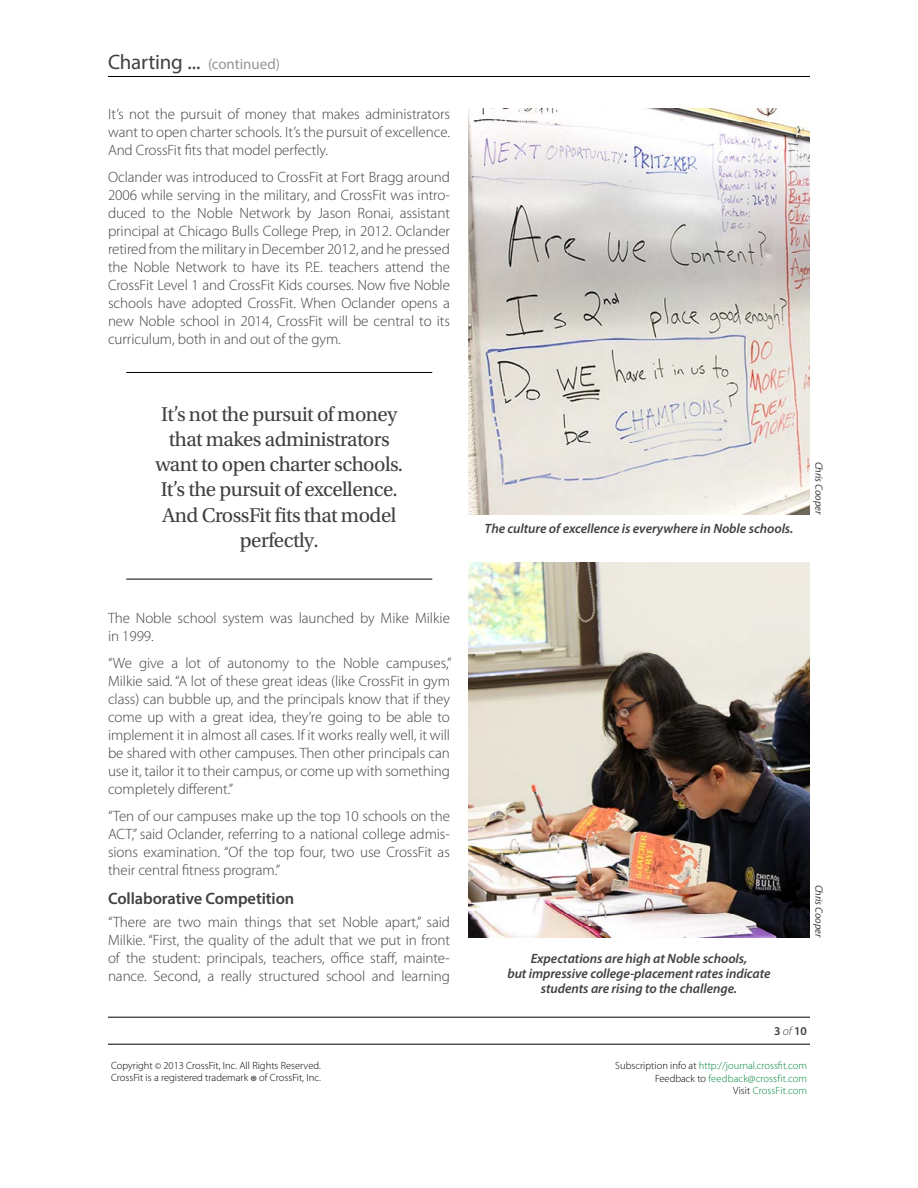
<style>
.page{position:relative;width:918px;height:1188px;background:#fff}
.page>*{position:absolute;margin:0;border:0;box-sizing:border-box;transform-origin:0 0}
.t1{font:21px/25.2px "Utopia Std";letter-spacing:-.025em;color:#414042;text-align:center}
.t2{font:21px "Myriad Pro";letter-spacing:-.01em;color:#414042}
.t3{font:600 16.5px "Myriad Pro";letter-spacing:-.005em;color:#414042}
.t4{font:300 15px/18px "Myriad Pro";letter-spacing:-.005em;color:#414042;text-align:justify}
.t5{font:italic 600 13.5px/15px "Myriad Pro";letter-spacing:-.005em;color:#414042;text-align:center}
.t6{font:600 12px "Myriad Pro";color:#414042}
.t7{font:300 10.5px/12.6px "Myriad Pro";color:#00853f;text-align:right}
.t8{font:300 10.5px/12px "Myriad Pro";color:#000}
.t9{font:italic 10.5px "Myriad Pro";letter-spacing:-.005em;color:#414042}
.s1{font-size:15px;color:#939598}
.s2{font-weight:300;font-style:italic}
.s3{font-size:9px}
.s4{font-size:16.5px}
.s5{color:#000}
</style>
<div class="page">
<hr style="left:108px;top:76px;width:702px;height:1px;background:#000">
<hr style="left:108px;top:1017px;width:702px;height:1px;background:#000">
<hr style="left:108px;top:1044px;width:702px;height:1px;background:#000">
<hr style="left:126px;top:372px;width:306px;height:1px;background:#000">
<hr style="left:126px;top:579px;width:306px;height:1px;background:#000">
<img style="left:468px;top:563px;width:342px;height:374px">
<img style="left:468px;top:108px;width:342px;height:406px">
<h1 class="t2" style="left:108px;top:49px;width:174px">Charting ... <span class="s1">(continued)</span></h1>
<p class="t4" style="left:108px;top:106px;width:344px">It’s not the pursuit of money that makes administrators want to open charter schools. It’s the pursuit of excellence.<br>And CrossFit fits that model perfectly.</p>
<p class="t4" style="left:108px;top:169px;width:344px">Oclander was introduced to CrossFit at Fort Bragg around 2006 while serving in the military, and CrossFit was intro&shy;duced to the Noble Network by Jason Ronai, assistant principal at Chicago Bulls College Prep, in 2012. Oclander retired from the military in December 2012, and he pressed the Noble Network to have its P.E. teachers attend the CrossFit Level 1 and CrossFit Kids courses. Now five Noble schools have adopted CrossFit. When Oclander opens a new Noble school in 2014, CrossFit will be central to its curriculum, both in and out of the gym.</p>
<h1 class="t1" style="left:155px;top:402px;width:249px">It’s not the pursuit of money that makes administrators want to open charter schools.<br>It’s the pursuit of excellence.<br>And CrossFit fits that model perfectly.</h1>
<p class="t4" style="left:108px;top:610px;width:343px">The Noble school system was launched by Mike Milkie in 1999.</p>
<p class="t4" style="left:108px;top:655px;width:345px">“We give a lot of autonomy to the Noble campuses,” Milkie said. “A lot of these great ideas (like CrossFit in gym class) can bubble up, and the principals know that if they come up with a great idea, they’re going to be able to implement it in almost all cases. If it works really well, it will be shared with other campuses. Then other principals can use it, tailor it to their campus, or come up with something completely different.”</p>
<p class="t4" style="left:108px;top:808px;width:344px">“Ten of our campuses make up the top 10 schools on the ACT,” said Oclander, referring to a national college admis&shy;sions examination. “Of the top four, two use CrossFit as their central fitness program.”</p>
<p class="t3" style="left:108px;top:888px;width:188px">Collaborative Competition</p>
<p class="t4" style="left:108px;top:913px;width:344px">“There are two main things that set Noble apart,” said Milkie. “First, the quality of the adult that we put in front of the student: principals, teachers, office staff, mainte&shy;nance. Second, a really structured school and learning</p>
<p class="t5" style="left:485px;top:521px;width:310px">The culture of excellence is everywhere in Noble schools.</p>
<p class="t9" style="left:826px;top:462px;width:55px;rotate:90deg">Chris Cooper</p>
<p class="t5" style="left:507px;top:951px;width:265px">Expectations are high at Noble schools,<br>but impressive college-placement rates indicate students are rising to the challenge.</p>
<p class="t9" style="left:826px;top:885px;width:55px;rotate:90deg">Chris Cooper</p>
<p class="t6" style="left:774px;top:1023px;width:34px">3 <span class="s2">of</span> 10</p>
<p class="t8" style="left:111px;top:1060px;width:211px">Copyright <span class="s3">©</span> 2013 CrossFit, Inc. All Rights Reserved.<br>CrossFit is a registered trademark <span class="s4">®</span> of CrossFit, Inc.</p>
<p class="t7" style="left:615px;top:1060px;width:193px"><span class="s5">Subscription info at</span> http://journal.crossfit.com<br><span class="s5">Feedback to</span> feedback@crossfit.com<br><span class="s5">Visit</span> CrossFit.com</p>
</div>
